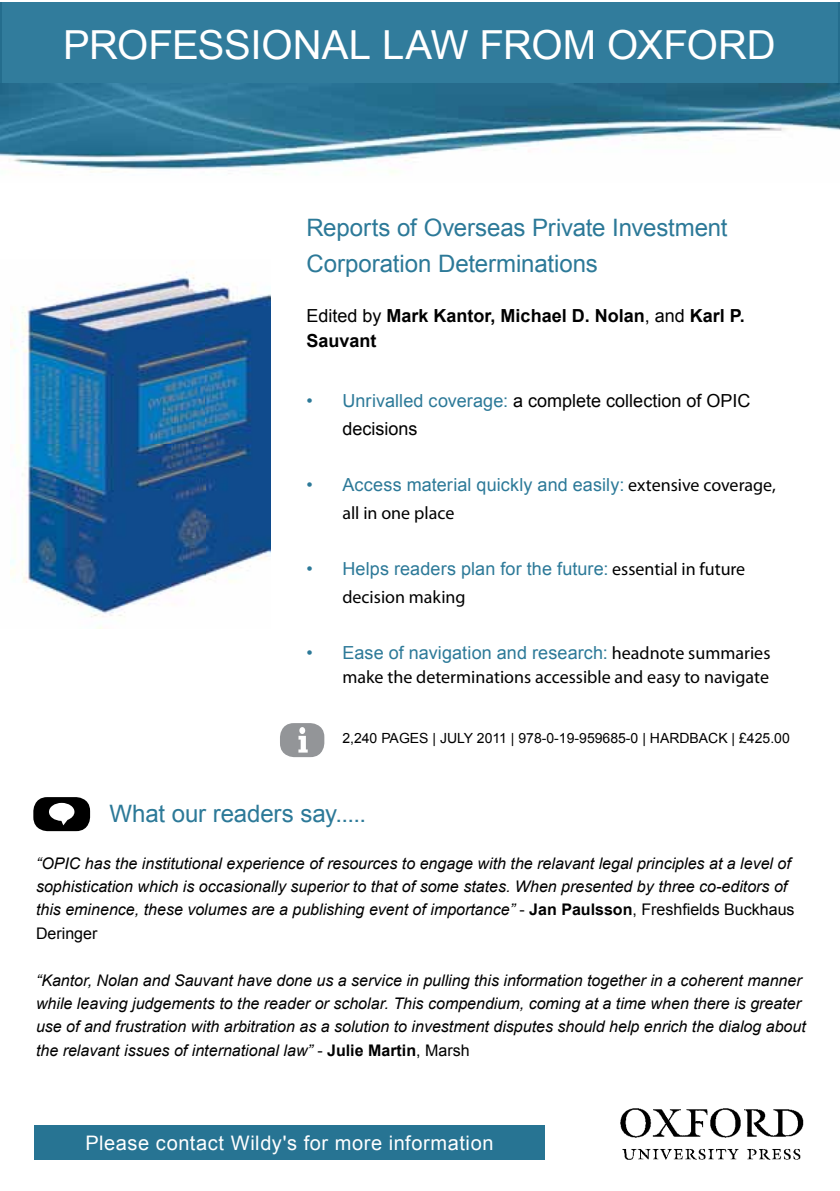
<style>
.page{position:relative;width:840px;height:1191px;background:#fff}
.page>*{position:absolute;margin:0;border:0;box-sizing:border-box;transform-origin:0 0}
.t1{font:40px "Arial";letter-spacing:-.005em;color:#fff}
.t2{font:24px/36px "Arial";letter-spacing:-.005em;color:#2c7998}
.t3{font:20px "Arial";letter-spacing:.03em;color:#fff}
.t4{font:18px "Arial";letter-spacing:.005em;color:#2c7998}
.t5{font:18px "Myriad Pro";color:#000}
.t6{font:18px/28px "Arial";color:#000}
.t7{font:700 18px/25.2px "Arial";color:#000}
.t8{font:italic 16px/23.4px "Arial";color:#000}
.t9{font:14px "Arial";color:#000}
.s1{font-weight:400}
.s2{color:#2c7998}
.s3{font-family:"Myriad Pro";color:#000}
.s4{font-style:normal}
.s5{font-weight:700;font-style:normal}
</style>
<div class="page">
<div style="left:34px;top:1125px;width:510px;height:34px;background:#277493"></div>
<div style="left:33px;top:797px;width:57px;height:34px;background:#000;border-radius:14px"></div>
<svg style="left:49px;top:803px;width:25px;height:22px"></svg>
<div style="left:280px;top:723px;width:44px;height:34px;background:#939598;border-radius:14px"></div>
<svg style="left:298px;top:727px;width:9px;height:25px"></svg>
<img style="left:620px;top:1108px;width:184px;height:52px">
<div style="left:0;top:3px;width:839px;height:81px;background:#317c9c"></div>
<img style="left:0;top:84px;width:839px;height:90px">
<img style="left:11px;top:321px;width:259px;height:308px">
<img style="left:22px;top:272px;width:248px;height:49px">
<img style="left:10px;top:329px;width:1px;height:246px">
<h1 class="t1" style="left:63px;top:19px;width:713px">PROFESSIONAL LAW FROM OXFORD</h1>
<h2 class="t2" style="left:306px;top:210px;width:422px">Reports of Overseas Private Investment<br>Corporation Determinations</h2>
<p class="t7" style="left:306px;top:303px;width:439px"><span class="s1">Edited by</span> Mark Kantor, Michael D. Nolan<span class="s1">, and</span> Karl P.<br>Sauvant</p>
<p class="t6" style="left:342px;top:386px;width:409px;text-indent:-36px"><span class="s2">• Unrivalled coverage:</span> a complete collection of OPIC decisions</p>
<p class="t4" style="left:306px;top:472px;width:470px">• Access material quickly and easily: <span class="s3">extensive coverage,</span></p>
<p class="t5" style="left:342px;top:501px;width:113px">all in one place</p>
<p class="t4" style="left:306px;top:556px;width:440px">• Helps readers plan for the future: <span class="s3">essential in future</span></p>
<p class="t5" style="left:342px;top:585px;width:125px">decision making</p>
<p class="t4" style="left:306px;top:640px;width:465px">• Ease of navigation and research: <span class="s3">headnote summaries</span></p>
<p class="t5" style="left:342px;top:665px;width:428px">make the determinations accessible and easy to navigate</p>
<p class="t9" style="left:342px;top:729px;width:448px">2,240 PAGES | JULY 2011 | 978-0-19-959685-0 | HARDBACK | £425.00</p>
<h2 class="t2" style="left:109px;top:795px;width:258px">What our readers say.....</h2>
<p class="t8" style="left:36px;top:851px;width:759px">“OPIC has the institutional experience of resources to engage with the relavant legal principles at a level of sophistication which is occasionally superior to that of some states. When presented by three co-editors of this eminence, these volumes are a publishing event of importance” <span class="s4">-</span> <span class="s5">Jan Paulsson</span><span class="s4">, Freshfields Buckhaus Deringer</span></p>
<p class="t8" style="left:36px;top:968px;width:771px">“Kantor, Nolan and Sauvant have done us a service in pulling this information together in a coherent manner while leaving judgements to the reader or scholar. This compendium, coming at a time when there is greater use of and frustration with arbitration as a solution to investment disputes should help enrich the dialog about the relavant issues of international law” <span class="s4">-</span> <span class="s5">Julie Martin</span><span class="s4">, Marsh</span></p>
<p class="t3" style="left:85px;top:1129px;width:409px">Please contact Wildy's for more information</p>
</div>
